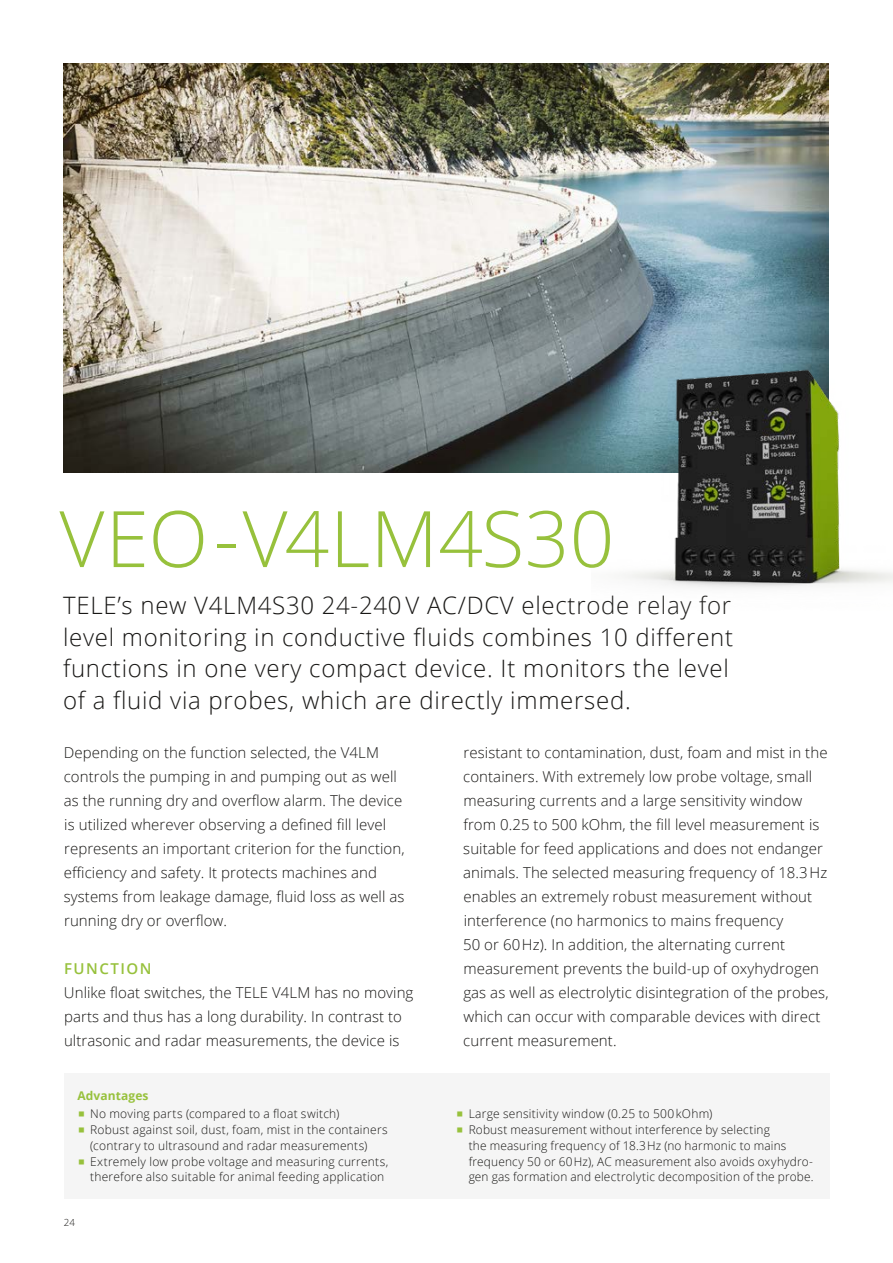
<style>
.page{position:relative;width:893px;height:1263px;background:#fff}
.page>*{position:absolute;margin:0;border:0;box-sizing:border-box;transform-origin:0 0}
.t1{font:300 78px "Open Sans";letter-spacing:.005em;color:#97c13c}
.t2{font:300 24px/31.5px "Open Sans";letter-spacing:.03em;color:#181715}
.t3{font:300 15px/24px "Open Sans";letter-spacing:.005em;color:#181715}
.t4{font:600 15px "Open Sans";letter-spacing:.1em;color:#97c13c}
.t5{font:300 12px/15.8px "Open Sans";letter-spacing:.02em;color:#181715}
.t6{font:700 12px "Open Sans";letter-spacing:.01em;color:#97c13c}
.t7{font:300 9.75px "Open Sans";color:#181715}
</style>
<div class="page">
<div style="left:64px;top:1073px;width:765px;height:126px;background:#f5f5f5"></div>
<img style="left:64px;top:63px;width:764px;height:410px">
<img style="left:591px;top:295px;width:302px;height:293px">
<h1 class="t1" style="left:59px;top:485px;width:556px">VEO-V4LM4S30</h1>
<h2 class="t2" style="left:63px;top:589px;width:671px">TELE’s new V4LM4S30 24-240 V AC/DCV electrode relay for level monitoring in conductive fluids combines 10 different functions in one very compact device. It monitors the level of a fluid via probes, which are directly immersed.</h2>
<p class="t3" style="left:64px;top:740px;width:342px">Depending on the function selected, the V4LM controls the pumping in and pumping out as well as the running dry and overflow alarm. The device is utilized wherever observing a defined fill level represents an important criterion for the function, efficiency and safety. It protects machines and systems from leakage damage, fluid loss as well as running dry or overflow.</p>
<p class="t4" style="left:64px;top:959px;width:89px">FUNCTION</p>
<p class="t3" style="left:64px;top:980px;width:351px">Unlike float switches, the TELE V4LM has no moving parts and thus has a long durability. In contrast to ultrasonic and radar measurements, the device is</p>
<p class="t3" style="left:463px;top:740px;width:367px">resistant to contamination, dust, foam and mist in the containers. With extremely low probe voltage, small measuring currents and a large sensitivity window from 0.25 to 500 kOhm, the fill level measurement is suitable for feed applications and does not endanger animals. The selected measuring frequency of 18.3 Hz enables an extremely robust measurement without interference (no harmonics to mains frequency<br>50 or 60 Hz). In addition, the alternating current measurement prevents the build-up of oxyhydrogen gas as well as electrolytic disintegration of the probes, which can occur with comparable devices with direct current measurement.</p>
<p class="t6" style="left:77px;top:1087px;width:73px">Advantages</p>
<p class="t5" style="left:90px;top:1106px;width:300px">No moving parts (compared to a float switch)<br>Robust against soil, dust, foam, mist in the containers (contrary to ultrasound and radar measurements)<br>Extremely low probe voltage and measuring currents, therefore also suitable for animal feeding application</p>
<p class="t5" style="left:469px;top:1106px;width:346px">Large sensitivity window (0.25 to 500 kOhm)<br>Robust measurement without interference by selecting<br>the measuring frequency of 18.3 Hz (no harmonic to mains frequency 50 or 60 Hz), AC measurement also avoids oxyhydro&shy;gen gas formation and electrolytic decomposition of the probe.</p>
<p class="t7" style="left:64px;top:1215px;width:13px">24</p>
</div>
